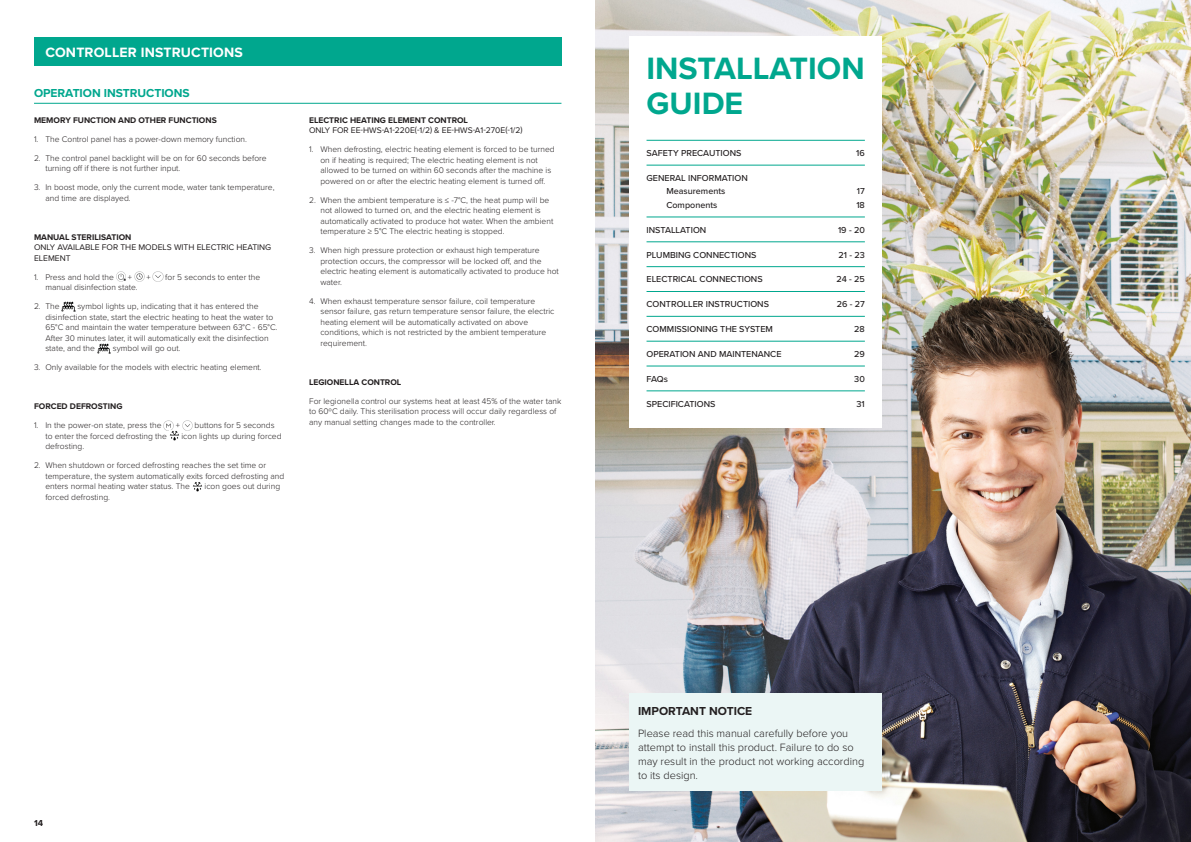
<style>
.page{position:relative;width:1191px;height:842px;background:#fff}
.page>*{position:absolute;margin:0;border:0;box-sizing:border-box;transform-origin:0 0}
.t1{font:700 32px/35px "Proxima Nova";color:#00a78e}
.t2{font:700 14px "Proxima Nova";letter-spacing:.01em;color:#fff}
.t3{font:700 12px "Proxima Nova";letter-spacing:-.005em;color:#00a78e}
.t4{font:700 12px "Proxima Nova";color:#231f20}
.t5{font:300 11px/14px "Proxima Nova";color:#231f20}
.t6{font:500 9px/13.5px "Proxima Nova";color:#231f20;text-align:center}
.t7{font:700 9px "Proxima Nova";color:#231f20}
.t8{font:300 8.5px/10.5px "Proxima Nova";color:#231f20}
.t9{font:8.5px/10.5px "Proxima Nova";color:#231f20}
.t10{font:700 8.5px "Proxima Nova";color:#231f20}
.s1{font-weight:700}
</style>
<div class="page">
<img style="left:595px;top:0;width:596px;height:842px">
<div style="left:629px;top:37px;width:253px;height:391px;background:#fff"></div>
<hr style="left:646px;top:140px;width:219px;height:1px;background:#00a78e">
<hr style="left:646px;top:165px;width:219px;height:1px;background:#00a78e">
<hr style="left:646px;top:217px;width:219px;height:1px;background:#00a78e">
<hr style="left:646px;top:242px;width:219px;height:1px;background:#00a78e">
<hr style="left:646px;top:266px;width:219px;height:1px;background:#00a78e">
<hr style="left:646px;top:291px;width:219px;height:1px;background:#00a78e">
<hr style="left:646px;top:316px;width:219px;height:1px;background:#00a78e">
<hr style="left:646px;top:341px;width:219px;height:1px;background:#00a78e">
<hr style="left:646px;top:366px;width:219px;height:1px;background:#00a78e">
<hr style="left:646px;top:391px;width:219px;height:1px;background:#00a78e">
<div style="left:629px;top:693px;width:253px;height:98px;background:#ebf6f5"></div>
<div style="left:34px;top:37px;width:527px;height:28px;background:#00a78e"></div>
<hr style="left:34px;top:103px;width:527px;height:1px;background:#00a78e">
<svg style="left:116px;top:272px;width:10px;height:10px"></svg>
<svg style="left:134px;top:272px;width:10px;height:10px"></svg>
<svg style="left:153px;top:272px;width:10px;height:10px"></svg>
<svg style="left:62px;top:301px;width:13px;height:10px"></svg>
<img style="left:97px;top:343px;width:14px;height:10px">
<svg style="left:164px;top:420px;width:28px;height:21px"></svg>
<svg style="left:192px;top:482px;width:10px;height:9px"></svg>
<p class="t2" style="left:45px;top:41px;width:199px">CONTROLLER INSTRUCTIONS</p>
<p class="t3" style="left:34px;top:84px;width:157px">OPERATION INSTRUCTIONS</p>
<p class="t10" style="left:34px;top:114px;width:184px">MEMORY FUNCTION AND OTHER FUNCTIONS</p>
<p class="t8" style="left:34px;top:133px;width:214px">1. The Control panel has a power-down memory function.</p>
<p class="t8" style="left:45px;top:152px;width:223px;text-indent:-11px">2. The control panel backlight will be on for 60 seconds before turning off if there is not further input.</p>
<p class="t8" style="left:45px;top:182px;width:231px;text-indent:-11px">3. In boost mode, only the current mode, water tank temperature, and time are displayed.</p>
<p class="t9" style="left:34px;top:232px;width:239px"><span class="s1">MANUAL STERILISATION<br></span>ONLY AVAILABLE FOR THE MODELS WITH ELECTRIC HEATING<br>ELEMENT</p>
<p class="t8" style="left:34px;top:271px;width:81px">1. Press and hold the</p>
<p class="t8" style="left:128px;top:271px;width:6px">+</p>
<p class="t8" style="left:146px;top:271px;width:6px">+</p>
<p class="t8" style="left:165px;top:271px;width:97px">for 5 seconds to enter the</p>
<p class="t8" style="left:45px;top:282px;width:94px">manual disinfection state.</p>
<p class="t8" style="left:34px;top:301px;width:27px">2. The</p>
<p class="t8" style="left:45px;top:301px;width:234px;text-indent:32px">symbol lights up, indicating that it has entered the disinfection state, start the electric heating to heat the water to 65°C and maintain the water temperature between 63°C - 65°C.<br>After 30 minutes later, it will automatically exit the disinfection state, and the</p>
<p class="t8" style="left:113px;top:343px;width:69px">symbol will go out.</p>
<p class="t8" style="left:34px;top:362px;width:229px">3. Only available for the models with electric heating element.</p>
<p class="t10" style="left:34px;top:400px;width:90px">FORCED DEFROSTING</p>
<p class="t8" style="left:34px;top:420px;width:129px">1. In the power-on state, press the</p>
<p class="t8" style="left:176px;top:420px;width:6px">+</p>
<p class="t8" style="left:195px;top:420px;width:81px">buttons for 5 seconds</p>
<p class="t8" style="left:45px;top:430px;width:123px">to enter the forced defrosting the</p>
<p class="t8" style="left:181px;top:430px;width:102px">icon lights up during forced</p>
<p class="t8" style="left:45px;top:441px;width:40px">defrosting.</p>
<p class="t8" style="left:45px;top:460px;width:240px;text-indent:-11px">2. When shutdown or forced defrosting reaches the set time or temperature, the system automatically exits forced defrosting and enters normal heating water status. The</p>
<p class="t8" style="left:204px;top:481px;width:77px">icon goes out during</p>
<p class="t8" style="left:45px;top:491px;width:66px">forced defrosting.</p>
<p class="t9" style="left:309px;top:115px;width:215px"><span class="s1">ELECTRIC HEATING ELEMENT CONTROL<br></span>ONLY FOR EE-HWS-A1-220E(-1/2) &amp; EE-HWS-A1-270E(-1/2)</p>
<p class="t8" style="left:320px;top:144px;width:236px;text-indent:-11px">1. When defrosting, electric heating element is forced to be turned on if heating is required; The electric heating element is not allowed to be turned on within 60 seconds after the machine is powered on or after the electric heating element is turned off.</p>
<p class="t8" style="left:320px;top:194px;width:234px;text-indent:-11px">2. When the ambient temperature is ≤ -7°C, the heat pump will be not allowed to turned on, and the electric heating element is automatically activated to produce hot water. When the ambient temperature ≥ 5°C The electric heating is stopped.</p>
<p class="t8" style="left:320px;top:245px;width:240px;text-indent:-11px">3. When high pressure protection or exhaust high temperature protection occurs, the compressor will be locked off, and the electric heating element is automatically activated to produce hot water.</p>
<p class="t8" style="left:320px;top:295px;width:235px;text-indent:-11px">4. When exhaust temperature sensor failure, coil temperature sensor failure, gas return temperature sensor failure, the electric heating element will be automatically activated on above conditions, which is not restricted by the ambient temperature requirement.</p>
<p class="t10" style="left:309px;top:376px;width:94px">LEGIONELLA CONTROL</p>
<p class="t8" style="left:309px;top:395px;width:254px">For legionella control our systems heat at least 45% of the water tank to 60ºC daily. This sterilisation process will occur daily regardless of any manual setting changes made to the controller.</p>
<p class="t1" style="left:646px;top:50px;width:220px">INSTALLATION<br>GUIDE</p>
<p class="t6" style="left:646px;top:146px;width:96px">SAFETY PRECAUTIONS</p>
<p class="t6" style="left:856px;top:146px;width:10px">16</p>
<p class="t6" style="left:646px;top:171px;width:103px">GENERAL INFORMATION<br>Measurements</p>
<p class="t6" style="left:857px;top:184px;width:9px">17</p>
<p class="t6" style="left:666px;top:198px;width:53px">Components</p>
<p class="t6" style="left:856px;top:198px;width:10px">18</p>
<p class="t6" style="left:646px;top:223px;width:61px">INSTALLATION</p>
<p class="t6" style="left:838px;top:223px;width:28px">19 - 20</p>
<p class="t6" style="left:646px;top:247px;width:111px">PLUMBING CONNECTIONS</p>
<p class="t6" style="left:838px;top:247px;width:28px">21 - 23</p>
<p class="t6" style="left:646px;top:272px;width:118px">ELECTRICAL CONNECTIONS</p>
<p class="t6" style="left:836px;top:272px;width:30px">24 - 25</p>
<p class="t6" style="left:646px;top:297px;width:124px">CONTROLLER INSTRUCTIONS</p>
<p class="t6" style="left:837px;top:297px;width:30px">26 - 27</p>
<p class="t6" style="left:646px;top:322px;width:128px">COMMISSIONING THE SYSTEM</p>
<p class="t6" style="left:854px;top:322px;width:12px">28</p>
<p class="t6" style="left:646px;top:347px;width:136px">OPERATION AND MAINTENANCE</p>
<p class="t6" style="left:854px;top:347px;width:12px">29</p>
<p class="t6" style="left:646px;top:372px;width:23px">FAQs</p>
<p class="t6" style="left:854px;top:372px;width:12px">30</p>
<p class="t6" style="left:646px;top:396px;width:70px">SPECIFICATIONS</p>
<p class="t6" style="left:856px;top:396px;width:10px">31</p>
<p class="t7" style="left:34px;top:817px;width:11px">14</p>
<p class="t4" style="left:638px;top:702px;width:116px">IMPORTANT NOTICE</p>
<p class="t5" style="left:638px;top:726px;width:228px">Please read this manual carefully before you attempt to install this product. Failure to do so may result in the product not working according to its design.</p>
</div>
